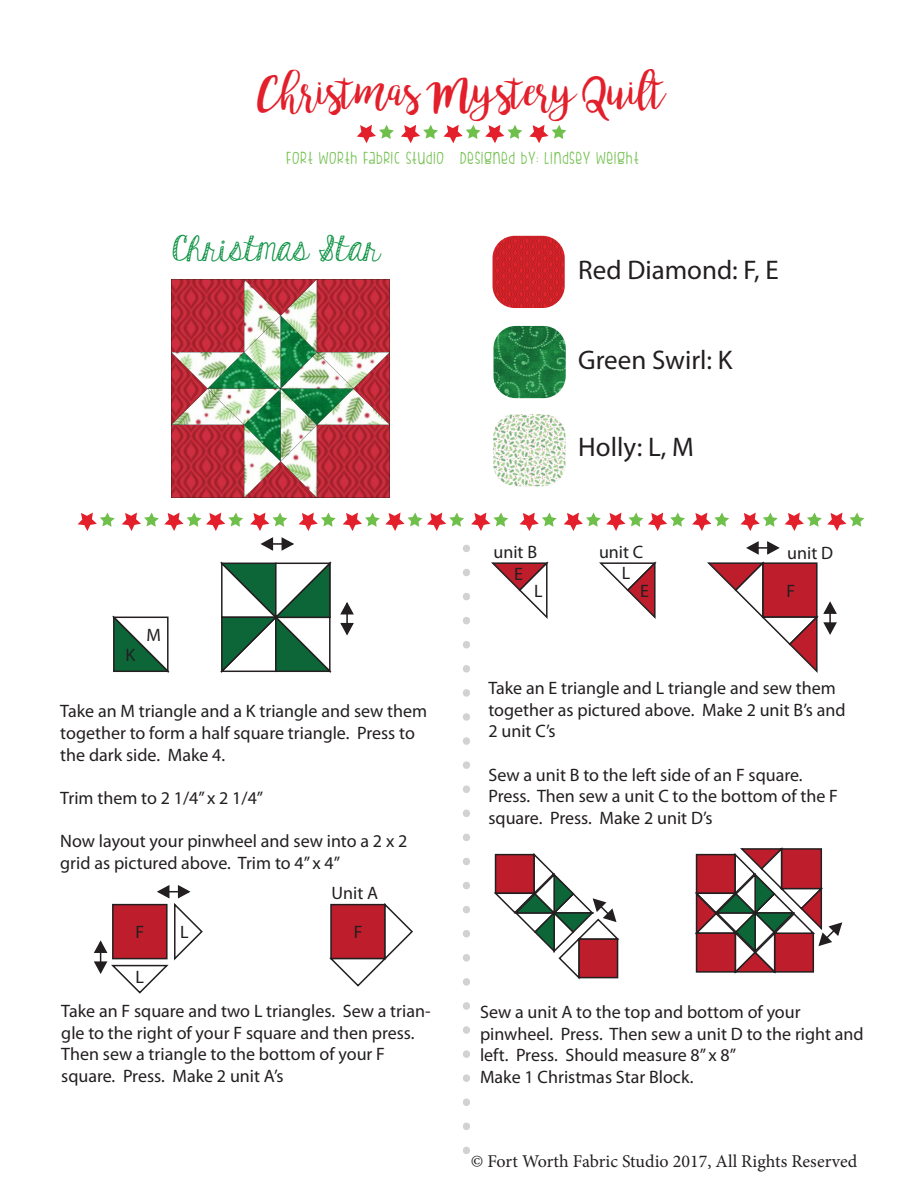
<style>
.page{position:relative;width:918px;height:1188px;background:#fff}
.page>*{position:absolute;margin:0;border:0;box-sizing:border-box;transform-origin:0 0}
.t1{font:45px "bromello";color:#e21f2a}
.t2{font:40.05px "KG Hard Candy Striped";color:#0d9344}
.t3{font:27px "Myriad Pro";color:#231f20}
.t4{font:18px/21.6px "Myriad Pro";color:#231f20}
.t5{font:18px "FIS Hfingers";letter-spacing:.075em;color:#6fbf4b}
.t6{font:18px "Minion Pro";color:#231f20}
</style>
<div class="page">
<svg style="left:357px;top:125px;width:37px;height:18px"></svg>
<svg style="left:401px;top:125px;width:121px;height:18px"></svg>
<svg style="left:529px;top:125px;width:37px;height:18px"></svg>
<svg style="left:78px;top:512px;width:37px;height:19px"></svg>
<svg style="left:122px;top:512px;width:121px;height:19px"></svg>
<svg style="left:343px;top:512px;width:121px;height:19px"></svg>
<svg style="left:471px;top:512px;width:37px;height:19px"></svg>
<svg style="left:520px;top:512px;width:37px;height:19px"></svg>
<svg style="left:564px;top:512px;width:121px;height:19px"></svg>
<svg style="left:692px;top:512px;width:37px;height:19px"></svg>
<svg style="left:740px;top:512px;width:38px;height:19px"></svg>
<svg style="left:785px;top:512px;width:79px;height:19px"></svg>
<svg style="left:340px;top:602px;width:14px;height:34px"></svg>
<svg style="left:250px;top:512px;width:86px;height:39px"></svg>
<svg style="left:463px;top:545px;width:7px;height:7px"></svg>
<svg style="left:463px;top:569px;width:7px;height:7px"></svg>
<svg style="left:463px;top:593px;width:7px;height:7px"></svg>
<svg style="left:463px;top:617px;width:7px;height:7px"></svg>
<svg style="left:463px;top:641px;width:7px;height:7px"></svg>
<svg style="left:463px;top:665px;width:7px;height:8px"></svg>
<svg style="left:463px;top:689px;width:7px;height:8px"></svg>
<svg style="left:463px;top:713px;width:7px;height:8px"></svg>
<svg style="left:463px;top:737px;width:7px;height:8px"></svg>
<svg style="left:463px;top:761px;width:7px;height:8px"></svg>
<svg style="left:463px;top:785px;width:7px;height:8px"></svg>
<svg style="left:463px;top:810px;width:7px;height:7px"></svg>
<svg style="left:463px;top:834px;width:7px;height:7px"></svg>
<svg style="left:463px;top:858px;width:7px;height:7px"></svg>
<svg style="left:463px;top:882px;width:7px;height:7px"></svg>
<svg style="left:463px;top:906px;width:7px;height:7px"></svg>
<svg style="left:463px;top:930px;width:7px;height:7px"></svg>
<svg style="left:463px;top:954px;width:7px;height:8px"></svg>
<svg style="left:463px;top:978px;width:7px;height:8px"></svg>
<svg style="left:463px;top:1002px;width:7px;height:8px"></svg>
<svg style="left:463px;top:1026px;width:7px;height:8px"></svg>
<svg style="left:463px;top:1050px;width:7px;height:8px"></svg>
<svg style="left:463px;top:1074px;width:7px;height:8px"></svg>
<svg style="left:463px;top:1099px;width:7px;height:7px"></svg>
<svg style="left:463px;top:1123px;width:7px;height:7px"></svg>
<svg style="left:463px;top:1147px;width:7px;height:7px"></svg>
<svg style="left:493px;top:236px;width:72px;height:72px;background:#cc2228"></svg>
<svg style="left:493px;top:414px;width:72px;height:72px"></svg>
<svg style="left:494px;top:326px;width:72px;height:72px;background:#238044"></svg>
<svg style="left:112px;top:615px;width:58px;height:58px"></svg>
<svg style="left:220px;top:561px;width:112px;height:112px"></svg>
<svg style="left:329px;top:903px;width:84px;height:84px"></svg>
<svg style="left:494px;top:853px;width:126px;height:127px"></svg>
<svg style="left:94px;top:885px;width:109px;height:109px"></svg>
<svg style="left:491px;top:561px;width:58px;height:58px"></svg>
<svg style="left:707px;top:541px;width:130px;height:132px"></svg>
<svg style="left:599px;top:561px;width:58px;height:58px"></svg>
<svg style="left:695px;top:847px;width:148px;height:127px"></svg>
<img style="left:171px;top:279px;width:219px;height:219px">
<p class="t1" style="left:257px;top:63px;width:410px">Christmas Mystery Quilt</p>
<p class="t5" style="left:287px;top:148px;width:353px">FORT WORTH FABRIC STUDIO DESIGNED BY: LINDSEY WEIGHT</p>
<p class="t2" style="left:172px;top:228px;width:210px">Christmas Star</p>
<p class="t4" style="left:125px;top:644px;width:11px">K</p>
<p class="t4" style="left:147px;top:624px;width:16px">M</p>
<p class="t4" style="left:60px;top:700px;width:368px">Take an M triangle and a K triangle and sew them together to form a half square triangle. Press to the dark side. Make 4.</p>
<p class="t4" style="left:60px;top:787px;width:205px">Trim them to 2 1/4” x 2 1/4”</p>
<p class="t4" style="left:60px;top:830px;width:349px">Now layout your pinwheel and sew into a 2 x 2 grid as pictured above. Trim to 4” x 4”</p>
<p class="t4" style="left:332px;top:882px;width:48px">Unit A</p>
<p class="t4" style="left:135px;top:921px;width:10px">F</p>
<p class="t4" style="left:354px;top:921px;width:10px">F</p>
<p class="t4" style="left:135px;top:965px;width:10px">L</p>
<p class="t4" style="left:180px;top:921px;width:10px">L</p>
<p class="t4" style="left:61px;top:1000px;width:371px">Take an F square and two L triangles. Sew a trian&shy;gle to the right of your F square and then press.<br>Then sew a triangle to the bottom of your F square. Press. Make 2 unit A’s</p>
<p class="t3" style="left:578px;top:253px;width:202px">Red Diamond: F, E</p>
<p class="t3" style="left:578px;top:343px;width:156px">Green Swirl: K</p>
<p class="t3" style="left:578px;top:430px;width:117px">Holly: L, M</p>
<p class="t4" style="left:494px;top:541px;width:45px">unit B</p>
<p class="t4" style="left:599px;top:541px;width:46px">unit C</p>
<p class="t4" style="left:787px;top:542px;width:47px">unit D</p>
<p class="t4" style="left:514px;top:563px;width:10px">E</p>
<p class="t4" style="left:534px;top:579px;width:10px">L</p>
<p class="t4" style="left:622px;top:562px;width:10px">L</p>
<p class="t4" style="left:640px;top:579px;width:10px">E</p>
<p class="t4" style="left:787px;top:580px;width:10px">F</p>
<p class="t4" style="left:488px;top:677px;width:359px">Take an E triangle and L triangle and sew them together as pictured above. Make 2 unit B’s and<br>2 unit C’s</p>
<p class="t4" style="left:488px;top:763px;width:351px">Sew a unit B to the left side of an F square.<br>Press. Then sew a unit C to the bottom of the F square. Press. Make 2 unit D’s</p>
<p class="t4" style="left:480px;top:1001px;width:385px">Sew a unit A to the top and bottom of your pinwheel. Press. Then sew a unit D to the right and left. Press. Should measure 8” x 8”<br>Make 1 Christmas Star Block.</p>
<p class="t6" style="left:471px;top:1149px;width:388px">© Fort Worth Fabric Studio 2017, All Rights Reserved</p>
</div>
